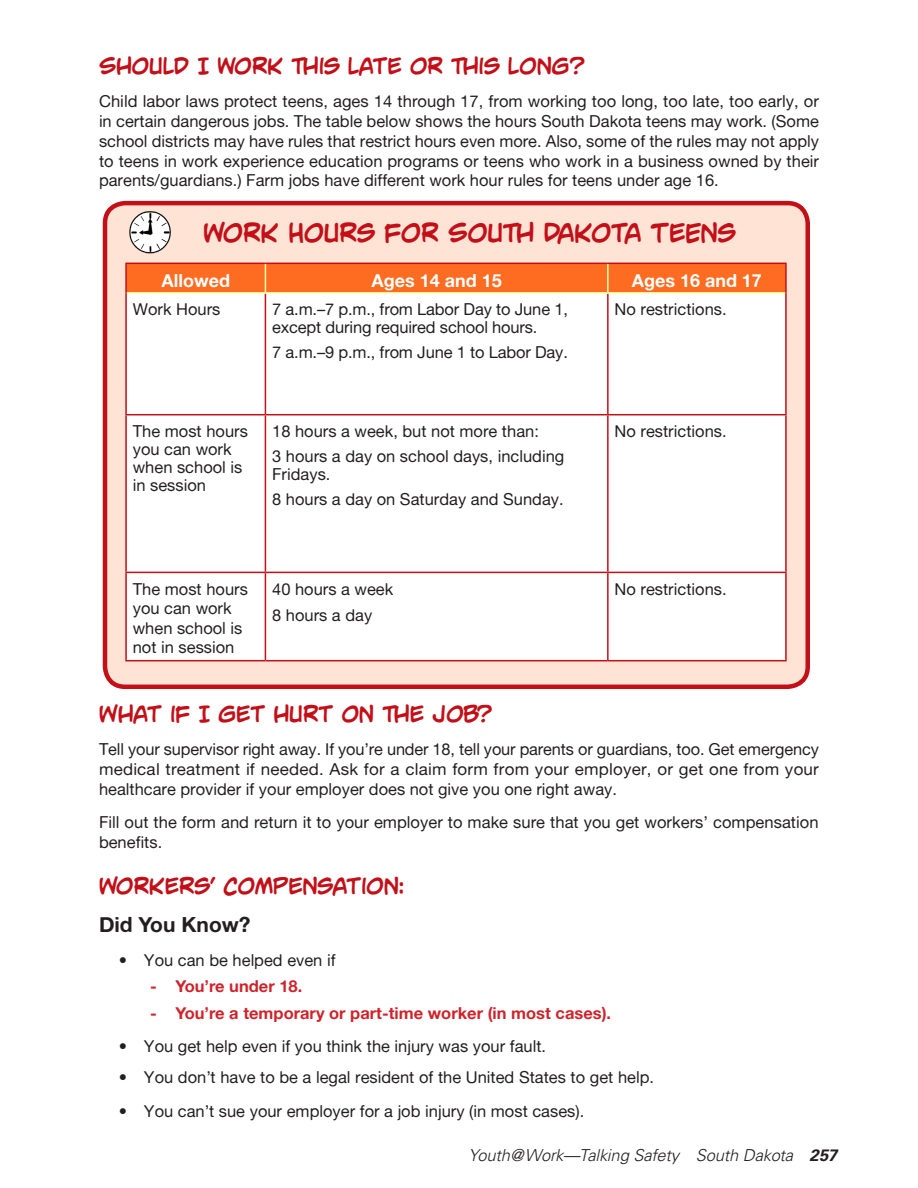
<style>
.page{position:relative;width:918px;height:1188px;background:#fff}
.page>*{position:absolute;margin:0;border:0;box-sizing:border-box;transform-origin:0 0}
.Handout_Table_Header{font:24px "CC Adam Kubert";color:#c30f18}
.Handout_Header_chiyu{font:21px "CC Adam Kubert";color:#c30f18}
.Handout_Subheader_ch{font:21px "Alte Haas Grotesk Bold";color:#231f20}
.t1{font:18px "Alte Haas Grotesk Bold";color:#fff}
.Handout_Body_chiyun{font:16.5px/19.8px "Alte Haas Grotesk";color:#231f20;text-align:justify}
.Handout_Body{font:16.5px/18px "Alte Haas Grotesk";color:#231f20}
.t2{font:16.5px "Alte Haas Grotesk Bold";color:#cf232b}
.t3{font:italic 300 16.5px "Univers";letter-spacing:-.015em;color:#231f20}
.s1{font-weight:700}
</style>
<div class="page">
<div style="left:105px;top:203px;width:703px;height:484px;background:#ffe3d5;border-radius:20px"></div>
<div style="left:127px;top:294px;width:658px;height:366px;background:#fff"></div>
<hr style="left:125px;top:293px;width:2px;height:121px;background:#c30f18">
<hr style="left:265px;top:294px;width:1px;height:120px;background:#c30f18">
<hr style="left:607px;top:294px;width:2px;height:120px;background:#c30f18">
<hr style="left:785px;top:293px;width:2px;height:121px;background:#c30f18">
<hr style="left:125px;top:414px;width:140px;height:1px;background:#c30f18">
<hr style="left:125px;top:415px;width:2px;height:157px;background:#c30f18">
<hr style="left:265px;top:414px;width:343px;height:1px;background:#c30f18">
<hr style="left:265px;top:415px;width:1px;height:157px;background:#c30f18">
<hr style="left:608px;top:414px;width:179px;height:1px;background:#c30f18">
<hr style="left:607px;top:415px;width:2px;height:157px;background:#c30f18">
<hr style="left:785px;top:415px;width:2px;height:157px;background:#c30f18">
<hr style="left:125px;top:572px;width:140px;height:1px;background:#c30f18">
<hr style="left:125px;top:573px;width:2px;height:87px;background:#c30f18">
<hr style="left:265px;top:572px;width:343px;height:1px;background:#c30f18">
<hr style="left:265px;top:573px;width:1px;height:87px;background:#c30f18">
<hr style="left:608px;top:572px;width:179px;height:1px;background:#c30f18">
<hr style="left:607px;top:573px;width:2px;height:87px;background:#c30f18">
<hr style="left:785px;top:573px;width:2px;height:87px;background:#c30f18">
<hr style="left:125px;top:660px;width:140px;height:1px;background:#c30f18">
<hr style="left:265px;top:660px;width:343px;height:1px;background:#c30f18">
<hr style="left:608px;top:660px;width:179px;height:1px;background:#c30f18">
<hr style="left:125px;top:263px;width:140px;height:1px;background:#c30f18">
<hr style="left:125px;top:264px;width:2px;height:29px;background:#c30f18">
<hr style="left:127px;top:292px;width:138px;height:2px;background:#ffffa5">
<div style="left:126px;top:263px;width:659px;height:30px;background:#fe6c21"></div>
<hr style="left:265px;top:292px;width:343px;height:2px;background:#ffffa5">
<hr style="left:608px;top:263px;width:179px;height:1px;background:#c30f18">
<hr style="left:785px;top:264px;width:2px;height:29px;background:#c30f18">
<hr style="left:607px;top:264px;width:2px;height:28px;background:#ffffa5">
<hr style="left:608px;top:292px;width:177px;height:2px;background:#ffffa5">
<div style="left:103px;top:201px;width:707px;height:488px;border:4px solid #c30f18;border-radius:20px"></div>
<img style="left:129px;top:211px;width:42px;height:43px">
<p class="Handout_Header_chiyu" style="left:99px;top:55px;width:487px">SHOULD I WORK THIS LATE OR THIS LONG?</p>
<p class="Handout_Body_chiyun" style="left:99px;top:91px;width:722px">Child labor laws protect teens, ages 14 through 17, from working too long, too late, too early, or in certain dangerous jobs. The table below shows the hours South Dakota teens may work. (Some school districts may have rules that restrict hours even more. Also, some of the rules may not apply to teens in work experience education programs or teens who work in a business owned by their parents/guardians.) Farm jobs have different work hour rules for teens under age 16.</p>
<p class="Handout_Table_Header" style="left:203px;top:220px;width:534px">WORK HOURS FOR SOUTH DAKOTA TEENS</p>
<p class="t1" style="left:161px;top:269px;width:70px">Allowed</p>
<p class="t1" style="left:372px;top:269px;width:132px">Ages 14 and 15</p>
<p class="t1" style="left:632px;top:269px;width:132px">Ages 16 and 17</p>
<p class="Handout_Body" style="left:133px;top:300px;width:89px">Work Hours</p>
<p class="Handout_Body" style="left:272px;top:300px;width:297px">7 a.m.–7 p.m., from Labor Day to June 1, except during required school hours.</p>
<p class="Handout_Body" style="left:272px;top:343px;width:297px">7 a.m.–9 p.m., from June 1 to Labor Day.</p>
<p class="Handout_Body" style="left:615px;top:300px;width:114px">No restrictions.</p>
<p class="Handout_Body" style="left:133px;top:422px;width:117px">The most hours you can work when school is in session</p>
<p class="Handout_Body" style="left:272px;top:422px;width:268px">18 hours a week, but not more than:</p>
<p class="Handout_Body" style="left:272px;top:447px;width:294px">3 hours a day on school days, including<br>Fridays.</p>
<p class="Handout_Body" style="left:272px;top:490px;width:293px">8 hours a day on Saturday and Sunday.</p>
<p class="Handout_Body" style="left:133px;top:579px;width:117px;line-height:19.5px">The most hours you can work when school is not in session</p>
<p class="Handout_Body" style="left:272px;top:580px;width:123px">40 hours a week</p>
<p class="Handout_Body" style="left:272px;top:606px;width:102px">8 hours a day</p>
<p class="Handout_Body" style="left:615px;top:422px;width:114px">No restrictions.</p>
<p class="Handout_Body" style="left:615px;top:580px;width:114px">No restrictions.</p>
<p class="Handout_Header_chiyu" style="left:99px;top:703px;width:395px">WHAT IF I GET HURT ON THE JOB?</p>
<p class="Handout_Body_chiyun" style="left:99px;top:739px;width:721px">Tell your supervisor right away. If you’re under 18, tell your parents or guardians, too. Get emergency medical treatment if needed. Ask for a claim form from your employer, or get one from your healthcare provider if your employer does not give you one right away.</p>
<p class="Handout_Body_chiyun" style="left:99px;top:812px;width:721px">Fill out the form and return it to your employer to make sure that you get workers’ compensation benefits.</p>
<p class="Handout_Header_chiyu" style="left:99px;top:875px;width:306px">WORKERS’ COMPENSATION:</p>
<p class="Handout_Subheader_ch" style="left:99px;top:912px;width:153px">Did You Know?</p>
<p class="Handout_Body_chiyun" style="left:119px;top:950px;width:218px">• You can be helped even if</p>
<p class="t2" style="left:150px;top:976px;width:154px">- You’re under 18.</p>
<p class="t2" style="left:150px;top:1003px;width:462px">- You’re a temporary or part-time worker (in most cases).</p>
<p class="Handout_Body_chiyun" style="left:119px;top:1036px;width:429px">• You get help even if you think the injury was your fault.</p>
<p class="Handout_Body_chiyun" style="left:119px;top:1067px;width:537px">• You don’t have to be a legal resident of the United States to get help.</p>
<p class="Handout_Body_chiyun" style="left:119px;top:1101px;width:467px">• You can’t sue your employer for a job injury (in most cases).</p>
<p class="t3" style="left:468px;top:1145px;width:370px">Youth@Work—Talking Safety South Dakota <span class="s1">257</span></p>
</div>
